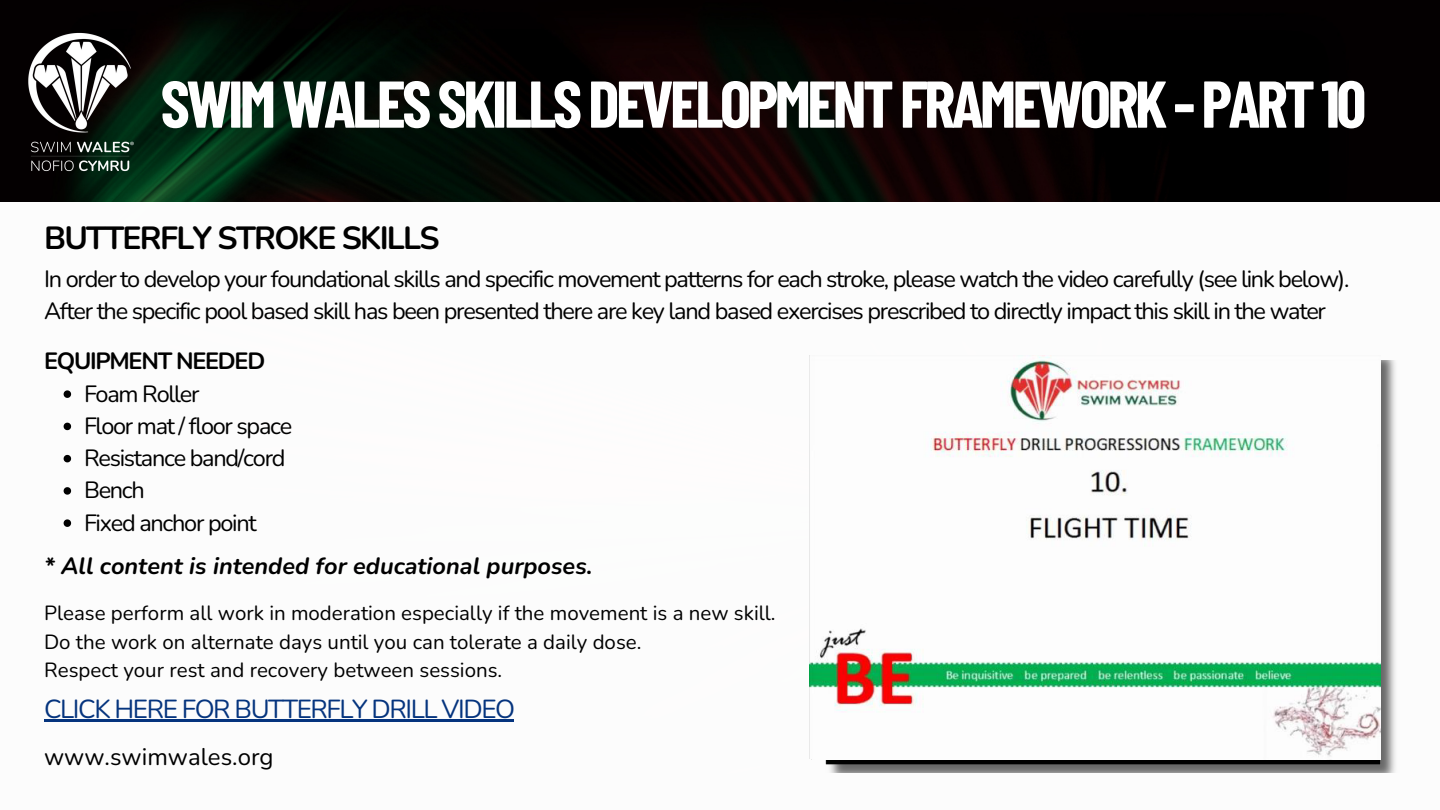
<style>
.page{position:relative;width:1440px;height:810px;background:#fff}
.page>*{position:absolute;margin:0;border:0;box-sizing:border-box;transform-origin:0 0}
.t1{font:700 66px "Barlow Condensed";letter-spacing:-.055em;color:#fff}
.t2{font:700 32px "Nunito";letter-spacing:-.055em;color:#000}
.t3{font:26px "Nunito";letter-spacing:-.055em;color:#05347e}
.t4{font:24px "Nunito";color:#000}
.t5{font:23.5px/32.2px "Nunito";letter-spacing:-.055em;color:#000}
.t6{font:italic 700 23.5px "Nunito";color:#000}
.t7{font:700 23.5px "Nunito";letter-spacing:-.055em;color:#000}
.t8{font:20.5px/28.5px "Nunito";color:#000}
</style>
<div class="page">
<img style="left:0;top:0;width:1440px;height:202px">
<img style="left:23px;top:26px;width:116px;height:152px">
<img style="left:825px;top:360px;width:571px;height:413px">
<img style="left:810px;top:356px;width:571px;height:402px">
<svg style="left:64px;top:390px;width:7px;height:8px"></svg>
<svg style="left:64px;top:423px;width:7px;height:7px"></svg>
<svg style="left:64px;top:455px;width:7px;height:7px"></svg>
<svg style="left:64px;top:487px;width:7px;height:8px"></svg>
<svg style="left:64px;top:519px;width:7px;height:8px"></svg>
<hr style="left:44px;top:720px;width:470px;height:2px;background:#05347e">
<p class="t1" style="left:161px;top:62px;width:1207px">SWIMWALESSKILLSDEVELOPMENTFRAMEWORK-PART10</p>
<p class="t2" style="left:44px;top:217px;width:397px">BUTTERFLY STROKE SKILLS</p>
<p class="t5" style="left:44px;top:263px;width:1307px">In order to develop your foundational skills and specific movement patterns for each stroke, please watch the video carefully (see link below).<br>After the specific pool based skill has been presented there are key land based exercises prescribed to directly impact this skill in the water</p>
<p class="t7" style="left:44px;top:346px;width:223px">EQUIPMENT NEEDED</p>
<p class="t5" style="left:84px;top:378px;width:117px">Foam Roller</p>
<p class="t5" style="left:84px;top:410px;width:210px">Floor mat / floor space</p>
<p class="t5" style="left:84px;top:442px;width:203px">Resistance band/cord</p>
<p class="t5" style="left:84px;top:475px;width:62px">Bench</p>
<p class="t5" style="left:84px;top:507px;width:174px">Fixed anchor point</p>
<p class="t6" style="left:44px;top:550px;width:550px">* All content is intended for educational purposes.</p>
<p class="t8" style="left:44px;top:599px;width:733px">Please perform all work in moderation especially if the movement is a new skill.<br>Do the work on alternate days until you can tolerate a daily dose.</p>
<p class="t8" style="left:44px;top:656px;width:460px">Respect your rest and recovery between sessions.</p>
<p class="t3" style="left:44px;top:692px;width:473px">CLICK HERE FOR BUTTERFLY DRILL VIDEO</p>
<p class="t4" style="left:44px;top:741px;width:231px">www.swimwales.org</p>
</div>
